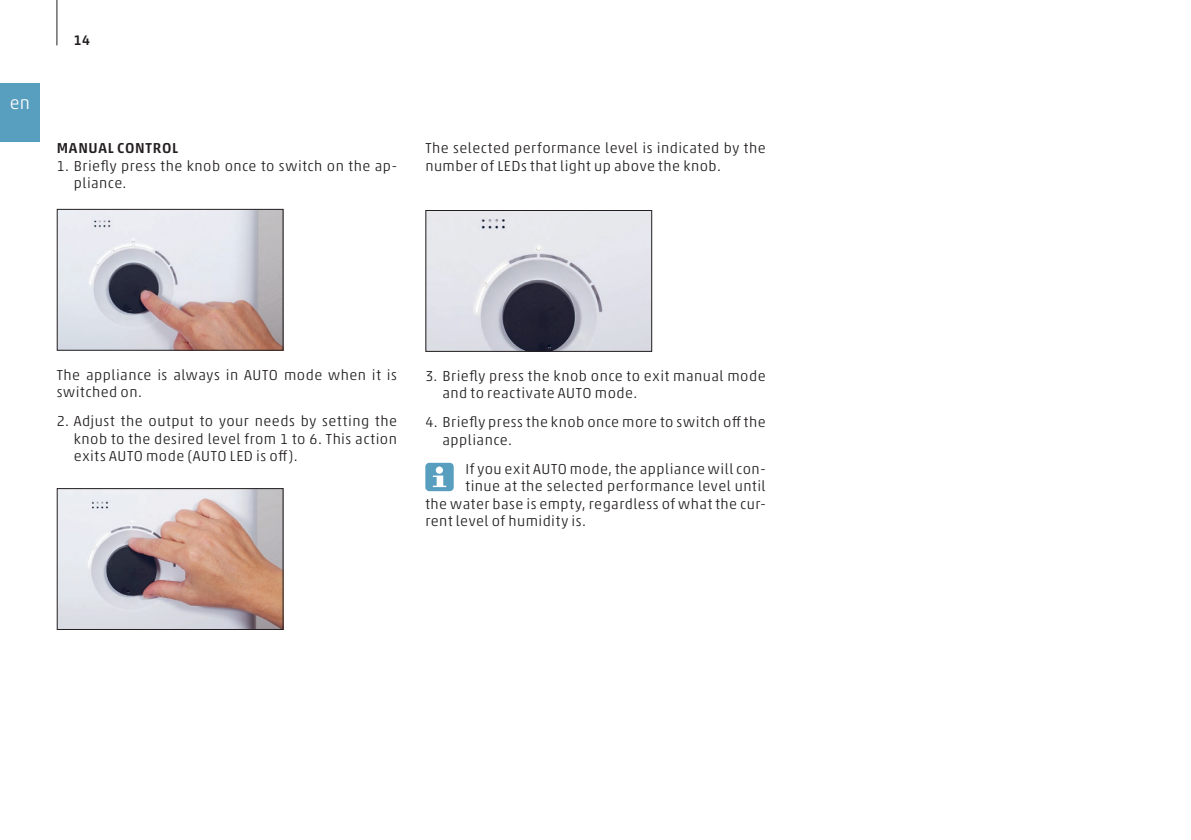
<style>
.page{position:relative;width:1191px;height:840px;background:#fff}
.page>*{position:absolute;margin:0;border:0;box-sizing:border-box;transform-origin:0 0}
.t1{font:300 18px "Akko W1 G";color:#fff}
.t2{font:300 14.6px/17.6px "Akko W1 G";letter-spacing:.035em;color:#231f20}
.t3{font:500 14.6px "Akko W1 G";letter-spacing:.045em;color:#231f20}
.t4{font:500 14px "Akko W1 G";color:#231f20}
</style>
<div class="page">
<div style="left:0;top:83px;width:40px;height:59px;background:#589ebf"></div>
<hr style="left:57px;top:0;width:1px;height:45px;background:#231f20">
<div style="left:425px;top:462px;width:29px;height:29px;background:#589ebf;border-radius:4px"></div>
<svg style="left:433px;top:466px;width:13px;height:21px"></svg>
<img style="left:59px;top:211px;width:222px;height:137px">
<div style="left:57px;top:209px;width:226px;height:141px;border:1px solid #231f20"></div>
<img style="left:59px;top:490px;width:222px;height:137px">
<div style="left:57px;top:488px;width:226px;height:141px;border:1px solid #231f20"></div>
<img style="left:427px;top:212px;width:223px;height:137px">
<div style="left:425px;top:210px;width:227px;height:141px;border:1px solid #231f20"></div>
<p class="t1" style="left:10px;top:89px;width:22px">en</p>
<p class="t4" style="left:74px;top:30px;width:18px">14</p>
<p class="t3" style="left:57px;top:137px;width:123px">MANUAL CONTROL</p>
<p class="t2" style="left:74px;top:156px;width:325px;text-indent:-17px">1. Briefly press the knob once to switch on the ap&shy;pliance.</p>
<p class="t2" style="left:425px;top:138px;width:342px">The selected performance level is indicated by the number of LEDs that light up above the knob.</p>
<p class="t2" style="left:57px;top:364px;width:342px">The appliance is always in AUTO mode when it is switched on.</p>
<p class="t2" style="left:74px;top:411px;width:325px;text-align:justify;text-indent:-17px">2. Adjust the output to your needs by setting the knob to the desired level from 1 to 6. This action exits AUTO mode (AUTO LED is off).</p>
<p class="t2" style="left:442px;top:366px;width:325px;text-indent:-17px">3. Briefly press the knob once to exit manual mode and to reactivate AUTO mode.</p>
<p class="t2" style="left:442px;top:412px;width:325px;text-indent:-17px">4. Briefly press the knob once more to switch off the appliance.</p>
<p class="t2" style="left:465px;top:458px;width:302px">If you exit AUTO mode, the appliance will con-</p>
<p class="t2" style="left:465px;top:476px;width:302px">tinue at the selected performance level until</p>
<p class="t2" style="left:425px;top:493px;width:342px">the water base is empty, regardless of what the cur-</p>
<p class="t2" style="left:425px;top:511px;width:162px">rent level of humidity is.</p>
</div>
